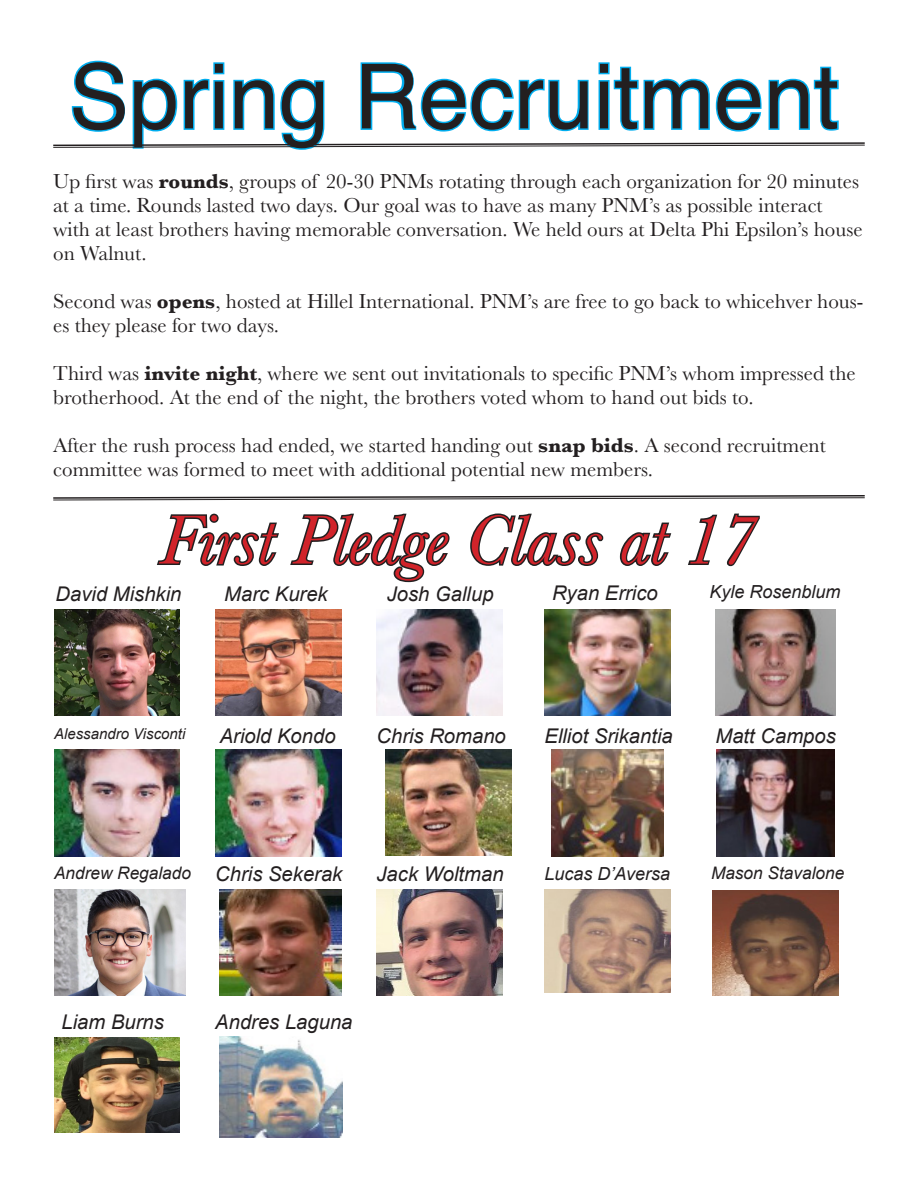
<style>
.page{position:relative;width:918px;height:1188px;background:#fff}
.page>*{position:absolute;margin:0;border:0;box-sizing:border-box;transform-origin:0 0}
.t1{font:90px "Helvetica";color:#231f20}
.t2{font:italic 72px "Baskerville";color:#d1232a}
.t3{font:21px/24px "Baskerville";color:#231f20}
.t4{font:italic 20.25px "Arial";color:#231f20}
.t5{font:italic 18px "Arial";color:#231f20}
.t6{font:italic 17.25px "Arial";color:#231f20}
.t7{font:italic 15px "Arial";color:#231f20}
.s1{font-weight:700}
</style>
<div class="page">
<img style="left:54px;top:609px;width:126px;height:107px">
<img style="left:54px;top:1037px;width:126px;height:96px">
<img style="left:544px;top:889px;width:126px;height:104px">
<img style="left:376px;top:889px;width:126px;height:107px">
<img style="left:220px;top:889px;width:121px;height:107px">
<img style="left:552px;top:749px;width:111px;height:107px">
<img style="left:376px;top:609px;width:126px;height:107px">
<img style="left:54px;top:749px;width:126px;height:107px">
<img style="left:544px;top:609px;width:126px;height:107px">
<img style="left:215px;top:749px;width:126px;height:107px">
<img style="left:215px;top:609px;width:126px;height:107px">
<img style="left:715px;top:609px;width:121px;height:107px">
<img style="left:716px;top:749px;width:119px;height:107px">
<img style="left:712px;top:891px;width:126px;height:105px">
<svg style="left:157px;top:513px;width:122px;height:53px"></svg>
<svg style="left:290px;top:513px;width:160px;height:70px"></svg>
<svg style="left:470px;top:513px;width:134px;height:53px"></svg>
<svg style="left:619px;top:522px;width:53px;height:44px"></svg>
<svg style="left:688px;top:514px;width:30px;height:51px"></svg>
<svg style="left:726px;top:513px;width:34px;height:54px"></svg>
<img style="left:54px;top:889px;width:132px;height:107px">
<img style="left:386px;top:749px;width:126px;height:107px">
<svg style="left:53px;top:60px;width:812px;height:90px"></svg>
<svg style="left:53px;top:495px;width:812px;height:6px"></svg>
<img style="left:220px;top:1036px;width:122px;height:101px">
<p class="t1" style="left:69px;top:27px;width:772px">Spring Recruitment</p>
<p class="t3" style="left:53px;top:170px;width:811px">Up first was <span class="s1">rounds</span>, groups of 20-30 PNMs rotating through each organization for 20 minutes at a time. Rounds lasted two days. Our goal was to have as many PNM’s as possible interact with at least brothers having memorable conversation. We held ours at Delta Phi Epsilon’s house on Walnut.</p>
<p class="t3" style="left:53px;top:290px;width:812px">Second was <span class="s1">opens</span>, hosted at Hillel International. PNM’s are free to go back to whicehver hous&shy;es they please for two days.</p>
<p class="t3" style="left:53px;top:362px;width:804px">Third was <span class="s1">invite night</span>, where we sent out invitationals to specific PNM’s whom impressed the brotherhood. At the end of the night, the brothers voted whom to hand out bids to.</p>
<p class="t3" style="left:53px;top:434px;width:774px">After the rush process had ended, we started handing out <span class="s1">snap bids</span>. A second recruitment committee was formed to meet with additional potential new members.</p>
<p class="t2" style="left:160px;top:492px;width:599px">First Pledge Class at 17</p>
<p class="t4" style="left:56px;top:581px;width:128px">David Mishkin</p>
<p class="t4" style="left:224px;top:581px;width:105px">Marc Kurek</p>
<p class="t4" style="left:387px;top:580px;width:108px">Josh Gallup</p>
<p class="t4" style="left:552px;top:580px;width:107px">Ryan Errico</p>
<p class="t5" style="left:710px;top:581px;width:133px">Kyle Rosenblum</p>
<p class="t7" style="left:54px;top:724px;width:133px">Alessandro Visconti</p>
<p class="t4" style="left:220px;top:723px;width:117px">Ariold Kondo</p>
<p class="t4" style="left:376px;top:722px;width:131px">Chris Romano</p>
<p class="t4" style="left:544px;top:722px;width:130px">Elliot Srikantia</p>
<p class="t4" style="left:716px;top:723px;width:122px">Matt Campos</p>
<p class="t6" style="left:54px;top:862px;width:139px">Andrew Regalado</p>
<p class="t4" style="left:215px;top:861px;width:129px">Chris Sekerak</p>
<p class="t4" style="left:376px;top:861px;width:129px">Jack Woltman</p>
<p class="t5" style="left:544px;top:862px;width:127px">Lucas D’Aversa</p>
<p class="t6" style="left:711px;top:862px;width:135px">Mason Stavalone</p>
<p class="t4" style="left:62px;top:1009px;width:104px">Liam Burns</p>
<p class="t4" style="left:215px;top:1009px;width:139px">Andres Laguna</p>
</div>
